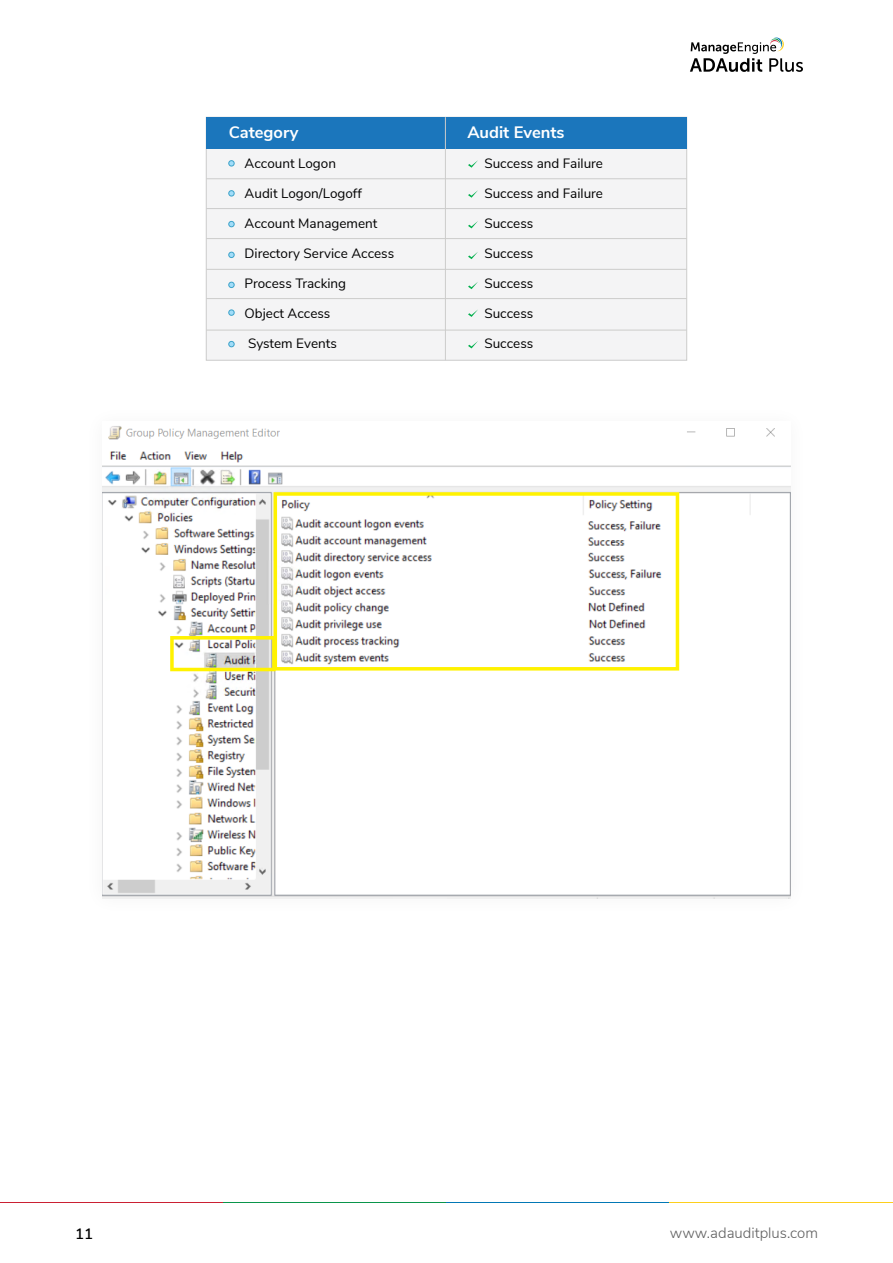
<style>
.page{position:relative;width:893px;height:1263px;background:#fff}
.page>*{position:absolute;margin:0;border:0;box-sizing:border-box;transform-origin:0 0}
.t1{font:700 16.5px "Nunito Sans";color:#fff}
.t2{font:300 15px "Nunito Sans";color:#5e5e5e}
.t3{font:600 15px "Nunito Sans";color:#000}
.t4{font:13.5px "Nunito Sans";color:#000}
</style>
<div class="page">
<hr style="left:0;top:1202px;width:223px;height:1px;background:#ca2033">
<hr style="left:223px;top:1202px;width:223px;height:1px;background:#0a954b">
<hr style="left:446px;top:1202px;width:224px;height:1px;background:#0278b5">
<hr style="left:670px;top:1202px;width:223px;height:1px;background:#fdcf1c">
<svg style="left:690px;top:37px;width:113px;height:35px"></svg>
<div style="left:206px;top:117px;width:481px;height:243px;background:#f4f4f5;border:1px solid #cccccb"></div>
<div style="left:206px;top:117px;width:481px;height:32px;background:#1b76bc"></div>
<hr style="left:445px;top:117px;width:1px;height:243px;background:#cccccb">
<svg style="left:229px;top:160px;width:5px;height:6px"></svg>
<hr style="left:206px;top:178px;width:481px;height:1px;background:#cccccb">
<hr style="left:206px;top:208px;width:481px;height:1px;background:#cccccb">
<hr style="left:206px;top:238px;width:481px;height:1px;background:#cccccb">
<hr style="left:206px;top:269px;width:481px;height:1px;background:#cccccb">
<hr style="left:206px;top:298px;width:481px;height:1px;background:#cccccb">
<hr style="left:206px;top:330px;width:481px;height:1px;background:#cccccb">
<svg style="left:468px;top:160px;width:10px;height:8px"></svg>
<svg style="left:229px;top:190px;width:5px;height:6px"></svg>
<svg style="left:468px;top:190px;width:10px;height:8px"></svg>
<svg style="left:229px;top:221px;width:5px;height:6px"></svg>
<svg style="left:468px;top:221px;width:10px;height:7px"></svg>
<svg style="left:229px;top:252px;width:5px;height:6px"></svg>
<svg style="left:468px;top:252px;width:10px;height:7px"></svg>
<svg style="left:229px;top:282px;width:5px;height:6px"></svg>
<svg style="left:468px;top:282px;width:10px;height:7px"></svg>
<svg style="left:229px;top:310px;width:5px;height:5px"></svg>
<svg style="left:468px;top:309px;width:10px;height:8px"></svg>
<svg style="left:229px;top:341px;width:5px;height:6px"></svg>
<svg style="left:468px;top:341px;width:10px;height:7px"></svg>
<img style="left:102px;top:426px;width:689px;height:472px">
<p class="t1" style="left:229px;top:120px;width:71px">Category</p>
<p class="t4" style="left:245px;top:154px;width:93px">Account Logon</p>
<p class="t4" style="left:245px;top:184px;width:119px">Audit Logon/Logoff</p>
<p class="t4" style="left:245px;top:214px;width:134px">Account Management</p>
<p class="t4" style="left:245px;top:244px;width:151px">Directory Service Access</p>
<p class="t4" style="left:245px;top:274px;width:103px">Process Tracking</p>
<p class="t4" style="left:245px;top:304px;width:87px">Object Access</p>
<p class="t4" style="left:248px;top:334px;width:90px">System Events</p>
<p class="t1" style="left:467px;top:120px;width:99px">Audit Events</p>
<p class="t4" style="left:484px;top:154px;width:120px">Success and Failure</p>
<p class="t4" style="left:484px;top:184px;width:120px">Success and Failure</p>
<p class="t4" style="left:484px;top:214px;width:50px">Success</p>
<p class="t4" style="left:484px;top:244px;width:50px">Success</p>
<p class="t4" style="left:484px;top:274px;width:50px">Success</p>
<p class="t4" style="left:484px;top:304px;width:50px">Success</p>
<p class="t4" style="left:484px;top:334px;width:50px">Success</p>
<p class="t3" style="left:75px;top:1223px;width:19px">11</p>
<p class="t2" style="left:670px;top:1222px;width:150px">www.adauditplus.com</p>
</div>
